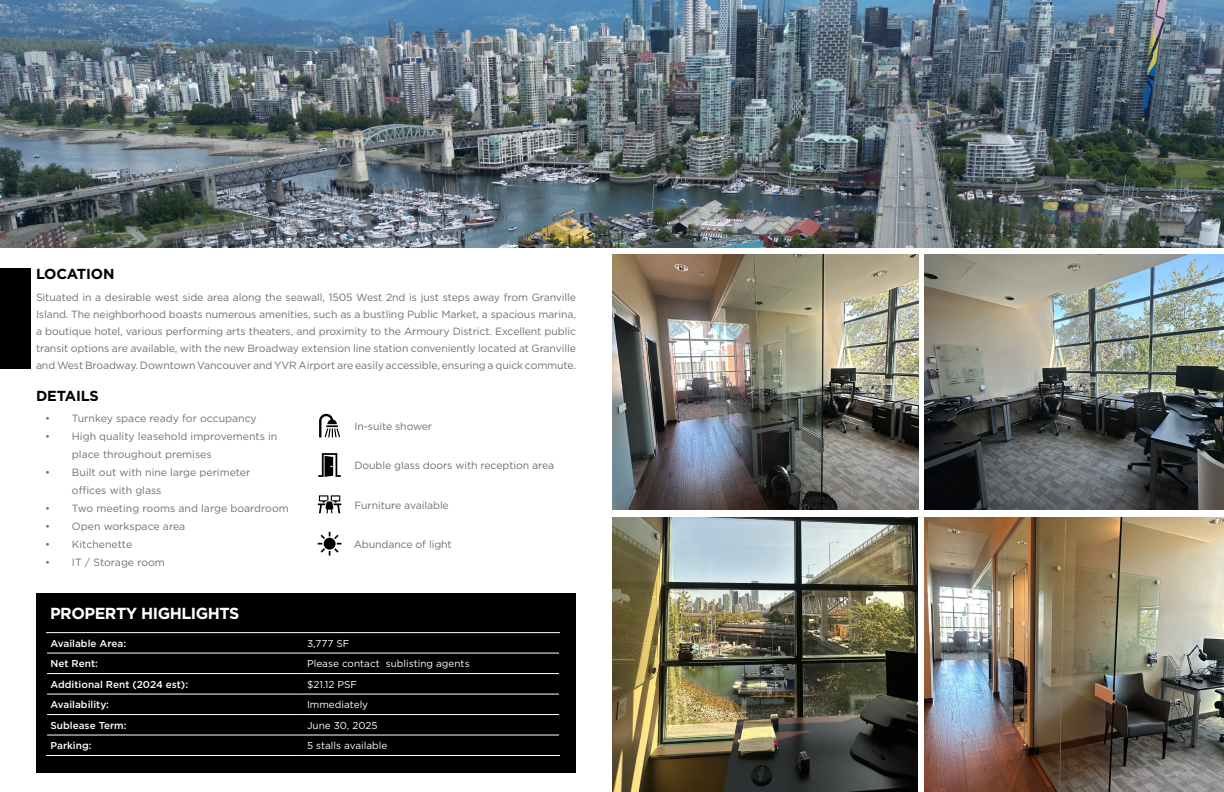
<style>
.page{position:relative;width:1224px;height:792px;background:#fff}
.page>*{position:absolute;margin:0;border:0;box-sizing:border-box;transform-origin:0 0}
.t1{font:700 16px "Gotham";letter-spacing:-.03em;color:#fff}
.t2{font:700 14.5px "Gotham";letter-spacing:-.01em;color:#000}
.t3{font:10.5px/17px "Gotham";letter-spacing:-.01em;color:#6f7171;text-align:justify}
.t4{font:10.5px/18px "Gotham";color:#6e7272}
.t5{font:10px "Gotham";color:#fff}
.t6{font:500 10px "Gotham";color:#fff}
</style>
<div class="page">
<div style="left:0;top:268px;width:31px;height:101px;background:#000"></div>
<img style="left:0;top:0;width:1224px;height:248px">
<div style="left:36px;top:593px;width:540px;height:180px;background:#000"></div>
<hr style="left:46px;top:632px;width:257px;height:1px;background:#fff">
<hr style="left:303px;top:632px;width:257px;height:1px;background:#fff">
<hr style="left:47px;top:653px;width:256px;height:1px;background:#fff">
<hr style="left:303px;top:653px;width:256px;height:1px;background:#fff">
<hr style="left:47px;top:673px;width:256px;height:1px;background:#fff">
<hr style="left:303px;top:673px;width:256px;height:1px;background:#fff">
<hr style="left:47px;top:694px;width:256px;height:1px;background:#fff">
<hr style="left:303px;top:694px;width:256px;height:1px;background:#fff">
<hr style="left:47px;top:714px;width:256px;height:1px;background:#fff">
<hr style="left:303px;top:714px;width:256px;height:1px;background:#fff">
<hr style="left:47px;top:735px;width:256px;height:1px;background:#fff">
<hr style="left:303px;top:735px;width:256px;height:1px;background:#fff">
<hr style="left:46px;top:755px;width:257px;height:1px;background:#fff">
<hr style="left:303px;top:755px;width:257px;height:1px;background:#fff">
<img style="left:612px;top:255px;width:306px;height:254px">
<img style="left:925px;top:255px;width:299px;height:254px">
<img style="left:612px;top:517px;width:306px;height:275px">
<img style="left:925px;top:517px;width:299px;height:275px">
<svg style="left:319px;top:414px;width:21px;height:24px"></svg>
<svg style="left:318px;top:453px;width:23px;height:24px"></svg>
<svg style="left:318px;top:495px;width:23px;height:18px"></svg>
<svg style="left:318px;top:532px;width:23px;height:24px"></svg>
<div style="left:324px;top:538px;width:12px;height:12px;background:#000;border-radius:50%"></div>
<h2 class="t2" style="left:36px;top:265px;width:80px">LOCATION</h2>
<p class="t3" style="left:36px;top:289px;width:542px">Situated in a desirable west side area along the seawall, 1505 West 2nd is just steps away from Granville Island. The neighborhood boasts numerous amenities, such as a bustling Public Market, a spacious marina, a boutique hotel, various performing arts theaters, and proximity to the Armoury District. Excellent public transit options are available, with the new Broadway extension line station conveniently located at Granville and West Broadway. Downtown Vancouver and YVR Airport are easily accessible, ensuring a quick commute.</p>
<h2 class="t2" style="left:36px;top:386px;width:64px">DETAILS</h2>
<p class="t3" style="left:354px;top:417px;width:79px">In-suite shower</p>
<p class="t3" style="left:354px;top:457px;width:201px">Double glass doors with reception area</p>
<p class="t3" style="left:354px;top:496px;width:96px">Furniture available</p>
<p class="t4" style="left:45px;top:409px;width:213px">• Turnkey space ready for occupancy</p>
<p class="t4" style="left:72px;top:427px;width:207px;text-indent:-27px">• High quality leasehold improvements in place throughout premises</p>
<p class="t4" style="left:72px;top:463px;width:180px;text-indent:-27px">• Built out with nine large perimeter offices with glass</p>
<p class="t4" style="left:45px;top:499px;width:245px">• Two meeting rooms and large boardroom</p>
<p class="t4" style="left:45px;top:517px;width:142px">• Open workspace area</p>
<p class="t4" style="left:45px;top:535px;width:89px">• Kitchenette</p>
<p class="t4" style="left:45px;top:553px;width:121px">• IT / Storage room</p>
<p class="t3" style="left:354px;top:535px;width:100px">Abundance of light</p>
<h1 class="t1" style="left:50px;top:603px;width:191px">PROPERTY HIGHLIGHTS</h1>
<p class="t6" style="left:51px;top:637px;width:77px">Available Area:</p>
<p class="t5" style="left:307px;top:637px;width:44px">3,777 SF</p>
<p class="t6" style="left:51px;top:657px;width:49px">Net Rent:</p>
<p class="t5" style="left:307px;top:657px;width:164px">Please contact sublisting agents</p>
<p class="t6" style="left:51px;top:678px;width:139px">Additional Rent (2024 est):</p>
<p class="t5" style="left:307px;top:678px;width:52px">$21.12 PSF</p>
<p class="t6" style="left:51px;top:698px;width:60px">Availability:</p>
<p class="t5" style="left:307px;top:698px;width:63px">Immediately</p>
<p class="t6" style="left:51px;top:719px;width:77px">Sublease Term:</p>
<p class="t5" style="left:307px;top:719px;width:72px">June 30, 2025</p>
<p class="t6" style="left:51px;top:739px;width:42px">Parking:</p>
<p class="t5" style="left:307px;top:739px;width:82px">5 stalls available</p>
</div>
